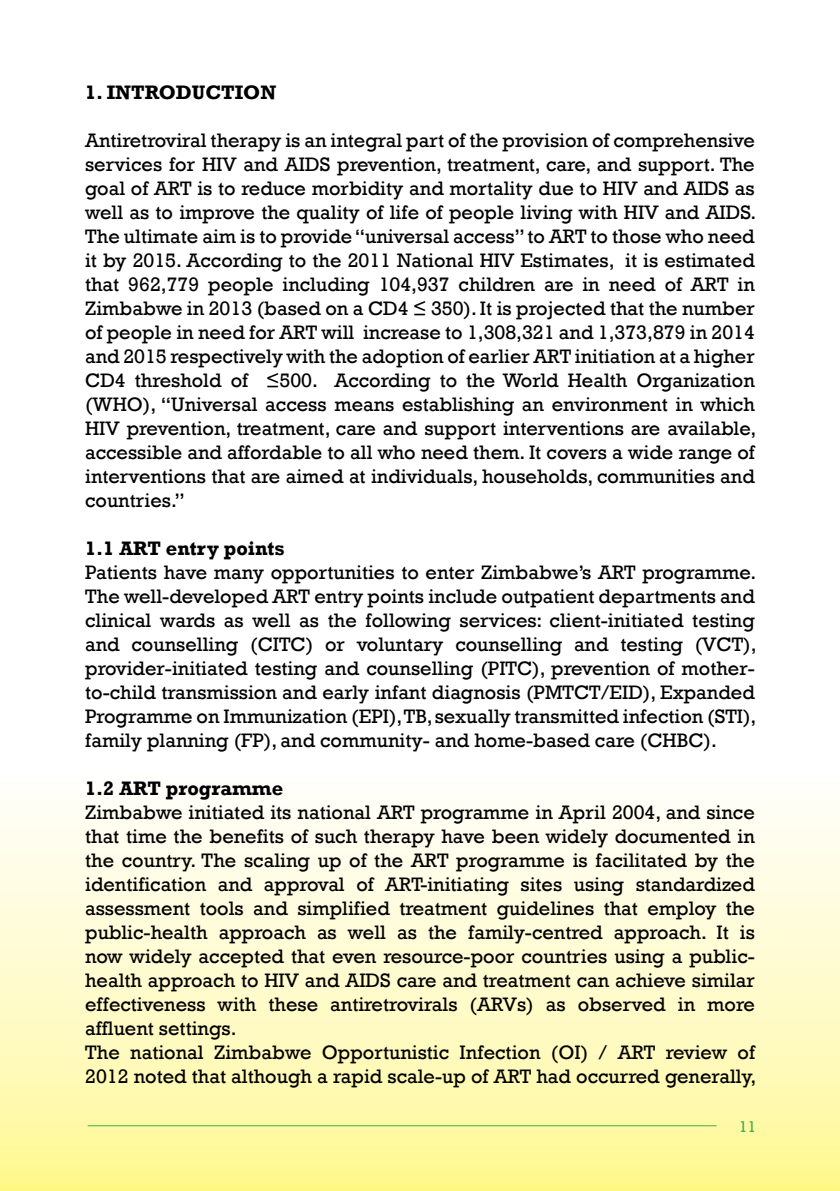
<style>
.page{position:relative;width:840px;height:1191px;background:#fff}
.page>*{position:absolute;margin:0;border:0;box-sizing:border-box;transform-origin:0 0}
.t1{font:20px/24px "Rockwell";color:#000;text-align:justify}
.t2{font:700 20px "Rockwell";color:#000}
.t3{font:16px "Rockwell";color:#41ad49}
</style>
<div class="page">
<div style="left:0;top:767px;width:839px;height:424px;background:linear-gradient(to bottom,#fffeff,#fff895)"></div>
<hr style="left:88px;top:1125px;width:628px;height:1px;background:#41ad49">
<p class="t2" style="left:85px;top:80px;width:192px">1. INTRODUCTION</p>
<p class="t1" style="left:85px;top:128px;width:672px">Antiretroviral therapy is an integral part of the provision of comprehensive services for HIV and AIDS prevention, treatment, care, and support. The goal of ART is to reduce morbidity and mortality due to HIV and AIDS as well as to improve the quality of life of people living with HIV and AIDS.<br>The ultimate aim is to provide “universal access” to ART to those who need it by 2015. According to the 2011 National HIV Estimates, it is estimated that 962,779 people including 104,937 children are in need of ART in Zimbabwe in 2013 (based on a CD4 ≤ 350).It is projected that the number of people in need for ART will increase to 1,308,321 and 1,373,879 in 2014 and 2015 respectively with the adoption of earlier ART initiation at a higher CD4 threshold of ≤500. According to the World Health Organization (WHO), “Universal access means establishing an environment in which HIV prevention, treatment, care and support interventions are available, accessible and affordable to all who need them. It covers a wide range of interventions that are aimed at individuals, households, communities and countries.”</p>
<p class="t2" style="left:85px;top:536px;width:201px">1.1 ART entry points</p>
<p class="t1" style="left:85px;top:560px;width:672px">Patients have many opportunities to enter Zimbabwe’s ART programme.<br>The well-developed ART entry points include outpatient departments and clinical wards as well as the following services: client-initiated testing and counselling (CITC) or voluntary counselling and testing (VCT), provider-initiated testing and counselling (PITC), prevention of mother&shy;to-child transmission and early infant diagnosis (PMTCT/EID), Expanded Programme on Immunization (EPI), TB, sexually transmitted infection (STI), family planning (FP), and community- and home-based care (CHBC).</p>
<p class="t2" style="left:85px;top:776px;width:199px">1.2 ART programme</p>
<p class="t1" style="left:85px;top:800px;width:672px;text-align:left">Zimbabwe initiated its national ART programme in April 2004, and since that time the benefits of such therapy have been widely documented in the country. The scaling up of the ART programme is facilitated by the identification and approval of ART-initiating sites using standardized assessment tools and simplified treatment guidelines that employ the public-health approach as well as the family-centred approach. It is now widely accepted that even resource-poor countries using a public&shy;health approach to HIV and AIDS care and treatment can achieve similar effectiveness with these antiretrovirals (ARVs) as observed in more affluent settings.<br>The national Zimbabwe Opportunistic Infection (OI) / ART review of 2012 noted that although a rapid scale-up of ART had occurred generally,</p>
<p class="t3" style="left:738px;top:1116px;width:19px">11</p>
</div>
